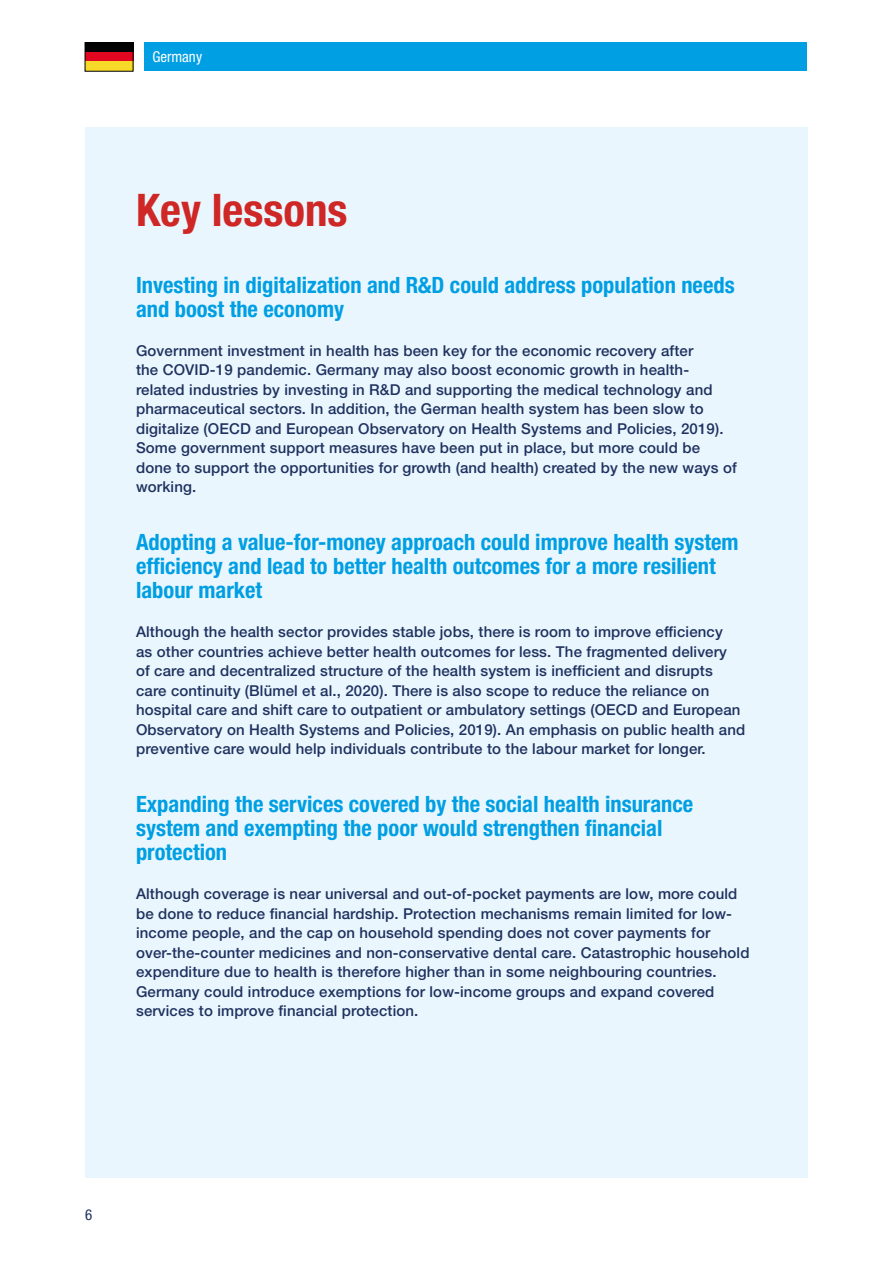
<style>
.page{position:relative;width:893px;height:1263px;background:#fff}
.page>*{position:absolute;margin:0;border:0;box-sizing:border-box;transform-origin:0 0}
.who-p6-lesson-head{font:700 condensed 45px "Helvetica Neue LT Std";color:#ce2725}
.who-lesson-subhead{font:700 condensed 22.5px/24px "Helvetica Neue LT Std";color:#009fe3}
.who-p6-lesson-body{font:500 15px/19.5px "Helvetica Neue LT Std";letter-spacing:.01em;color:#1f325f}
.t1{font:condensed 15px "Helvetica Neue LT Std";color:#fff}
.t2{font:condensed 15px "Helvetica Neue LT Std";color:#1f325f}
</style>
<div class="page">
<div style="left:144px;top:43px;width:662px;height:28px;background:#009fe3"></div>
<div style="left:85px;top:128px;width:723px;height:1050px;background:#eaf6fe"></div>
<div style="left:85px;top:43px;width:48px;height:9px;background:#020203"></div>
<div style="left:85px;top:52px;width:48px;height:10px;background:#e10720"></div>
<div style="left:85px;top:62px;width:48px;height:9px;background:#f7d92a"></div>
<div style="left:85px;top:42px;width:48px;height:29px;border:1px solid #000"></div>
<p class="t1" style="left:152px;top:48px;width:51px">Germany</p>
<p class="who-p6-lesson-head" style="left:136px;top:183px;width:213px">Key lessons</p>
<p class="who-lesson-subhead" style="left:136px;top:273px;width:600px">Investing in digitalization and R&amp;D could address population needs and boost the economy</p>
<p class="who-p6-lesson-body" style="left:136px;top:341px;width:602px">Government investment in health has been key for the economic recovery after<br>the COVID-19 pandemic. Germany may also boost economic growth in health&shy;related industries by investing in R&amp;D and supporting the medical technology and pharmaceutical sectors. In addition, the German health system has been slow to digitalize (OECD and European Observatory on Health Systems and Policies, 2019).<br>Some government support measures have been put in place, but more could be done to support the opportunities for growth (and health) created by the new ways of working.</p>
<p class="who-lesson-subhead" style="left:136px;top:530px;width:604px">Adopting a value-for-money approach could improve health system efficiency and lead to better health outcomes for a more resilient labour market</p>
<p class="who-p6-lesson-body" style="left:136px;top:622px;width:611px">Although the health sector provides stable jobs, there is room to improve efficiency<br>as other countries achieve better health outcomes for less. The fragmented delivery<br>of care and decentralized structure of the health system is inefficient and disrupts care continuity (Blümel et al., 2020). There is also scope to reduce the reliance on hospital care and shift care to outpatient or ambulatory settings (OECD and European Observatory on Health Systems and Policies, 2019). An emphasis on public health and preventive care would help individuals contribute to the labour market for longer.</p>
<p class="who-lesson-subhead" style="left:136px;top:792px;width:559px">Expanding the services covered by the social health insurance system and exempting the poor would strengthen financial protection</p>
<p class="who-p6-lesson-body" style="left:136px;top:884px;width:615px">Although coverage is near universal and out-of-pocket payments are low, more could be done to reduce financial hardship. Protection mechanisms remain limited for low&shy;income people, and the cap on household spending does not cover payments for over-the-counter medicines and non-conservative dental care. Catastrophic household expenditure due to health is therefore higher than in some neighbouring countries.<br>Germany could introduce exemptions for low-income groups and expand covered services to improve financial protection.</p>
<p class="t2" style="left:85px;top:1206px;width:9px">6</p>
</div>
